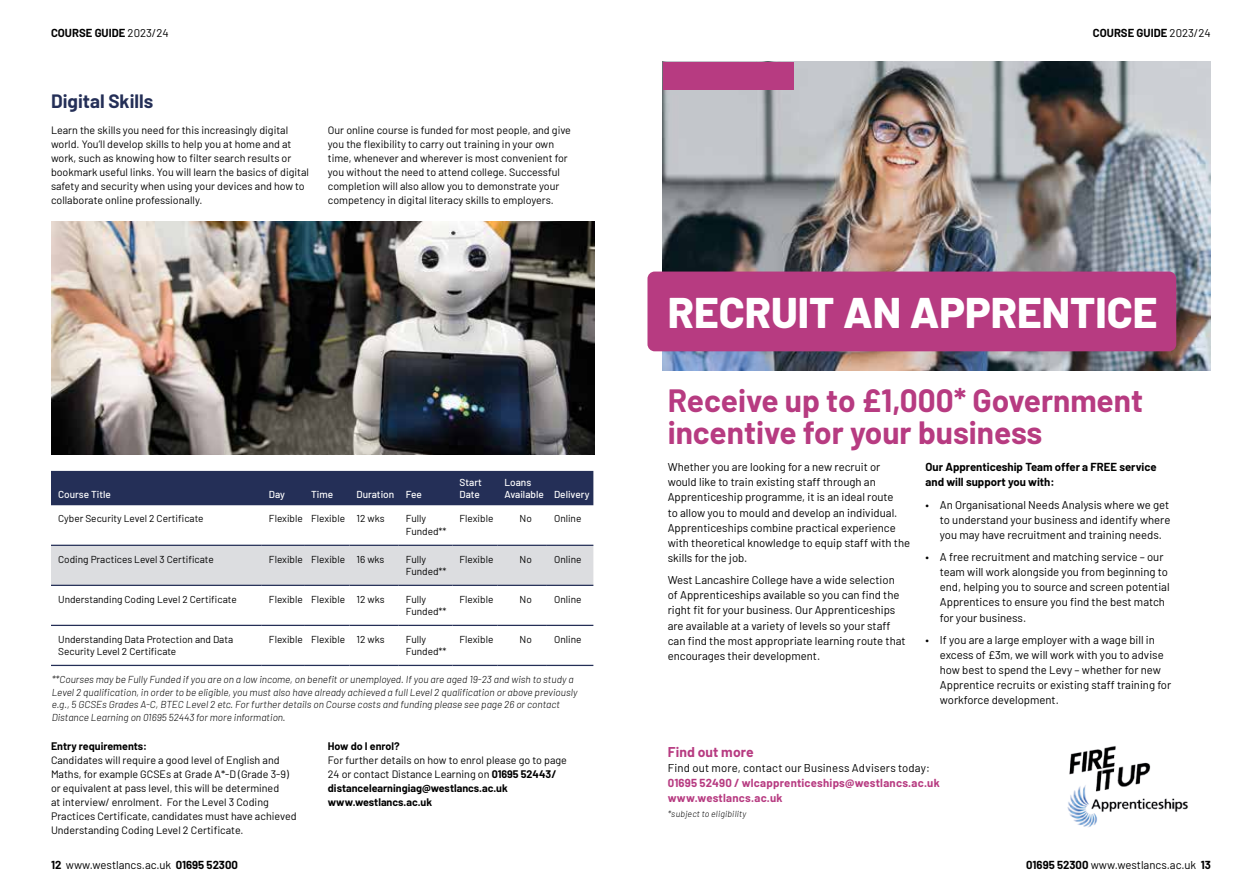
<style>
.page{position:relative;width:1259px;height:893px;background:#fff}
.page>*{position:absolute;margin:0;border:0;box-sizing:border-box;transform-origin:0 0}
.t1{font:800 42.9px "Barlow";color:#fff}
.t2{font:700 31.5px/31.5px "Barlow";color:#b73b81}
.t3{font:700 18.9px "Barlow";color:#242f57}
.t4{font:700 13.8px "Barlow";letter-spacing:.01em;color:#b73b81}
.t5{font:11.4px/15.1px "Barlow";color:#000}
.t6{font:700 11.4px/15.1px "Barlow";color:#000}
.t7{font:700 11.4px/15.1px "Barlow";letter-spacing:.02em;color:#b73b81}
.t8{font:10.65px/13.8px "Barlow";color:#000}
.t9{font:700 10.65px "Barlow";color:#000}
.t10{font:10.05px/12.1px "Barlow";color:#000}
.t11{font:italic 300 10.05px/12.6px "Barlow";color:#000}
.t12{font:500 10.05px/12.1px "Barlow";color:#fff}
.t13{font:italic 300 8.85px "Barlow";letter-spacing:.025em;color:#000}
.s1{font-weight:400}
.s2{font-weight:700}
</style>
<div class="page">
<div style="left:51px;top:471px;width:542px;height:34px;background:#242f57"></div>
<div style="left:51px;top:546px;width:542px;height:39px;background:#dcdde0"></div>
<hr style="left:51px;top:545px;width:211px;height:1px;background:#242f57">
<hr style="left:262px;top:545px;width:42px;height:1px;background:#242f57">
<hr style="left:304px;top:545px;width:45px;height:1px;background:#242f57">
<hr style="left:349px;top:545px;width:50px;height:1px;background:#242f57">
<hr style="left:399px;top:545px;width:53px;height:1px;background:#242f57">
<hr style="left:452px;top:545px;width:45px;height:1px;background:#242f57">
<hr style="left:497px;top:545px;width:50px;height:1px;background:#242f57">
<hr style="left:547px;top:545px;width:46px;height:1px;background:#242f57">
<hr style="left:51px;top:585px;width:211px;height:1px;background:#242f57">
<hr style="left:262px;top:585px;width:42px;height:1px;background:#242f57">
<hr style="left:304px;top:585px;width:45px;height:1px;background:#242f57">
<hr style="left:349px;top:585px;width:50px;height:1px;background:#242f57">
<hr style="left:399px;top:585px;width:53px;height:1px;background:#242f57">
<hr style="left:452px;top:585px;width:45px;height:1px;background:#242f57">
<hr style="left:497px;top:585px;width:50px;height:1px;background:#242f57">
<hr style="left:547px;top:585px;width:46px;height:1px;background:#242f57">
<hr style="left:51px;top:625px;width:211px;height:1px;background:#242f57">
<hr style="left:262px;top:625px;width:42px;height:1px;background:#242f57">
<hr style="left:304px;top:625px;width:45px;height:1px;background:#242f57">
<hr style="left:349px;top:625px;width:50px;height:1px;background:#242f57">
<hr style="left:399px;top:625px;width:53px;height:1px;background:#242f57">
<hr style="left:452px;top:625px;width:45px;height:1px;background:#242f57">
<hr style="left:497px;top:625px;width:50px;height:1px;background:#242f57">
<hr style="left:547px;top:625px;width:46px;height:1px;background:#242f57">
<hr style="left:51px;top:665px;width:211px;height:1px;background:#242f57">
<hr style="left:262px;top:665px;width:42px;height:1px;background:#242f57">
<hr style="left:304px;top:665px;width:45px;height:1px;background:#242f57">
<hr style="left:349px;top:665px;width:50px;height:1px;background:#242f57">
<hr style="left:399px;top:665px;width:53px;height:1px;background:#242f57">
<hr style="left:452px;top:665px;width:45px;height:1px;background:#242f57">
<hr style="left:497px;top:665px;width:50px;height:1px;background:#242f57">
<hr style="left:547px;top:665px;width:46px;height:1px;background:#242f57">
<img style="left:52px;top:222px;width:542px;height:232px">
<img style="left:663px;top:62px;width:547px;height:309px">
<img style="left:1067px;top:746px;width:121px;height:82px">
<div style="left:647px;top:272px;width:529px;height:79px;background:#b73b81;border-radius:7px"></div>
<div style="left:663px;top:62px;width:130px;height:27px;background:#b73b81"></div>
<p class="t6" style="left:51px;top:25px;width:119px">COURSE GUIDE <span class="s1">2023/24</span></p>
<h3 class="t3" style="left:51px;top:87px;width:104px">Digital Skills</h3>
<p class="t8" style="left:51px;top:123px;width:259px">Learn the skills you need for this increasingly digital world. You’ll develop skills to help you at home and at work, such as knowing how to filter search results or bookmark useful links. You will learn the basics of digital safety and security when using your devices and how to collaborate online professionally.</p>
<p class="t8" style="left:328px;top:123px;width:245px">Our online course is funded for most people, and give you the flexibility to carry out training in your own time, whenever and wherever is most convenient for you without the need to attend college. Successful completion will also allow you to demonstrate your competency in digital literacy skills to employers.</p>
<p class="t12" style="left:58px;top:488px;width:54px">Course Title</p>
<p class="t12" style="left:269px;top:488px;width:18px">Day</p>
<p class="t12" style="left:311px;top:488px;width:23px">Time</p>
<p class="t12" style="left:356px;top:488px;width:67px">Duration Fee</p>
<p class="t12" style="left:459px;top:475px;width:24px">Start<br>Date</p>
<p class="t12" style="left:504px;top:475px;width:87px">Loans<br>Available Delivery</p>
<p class="t10" style="left:58px;top:512px;width:147px">Cyber Security Level 2 Certificate</p>
<p class="t10" style="left:269px;top:512px;width:117px">Flexible Flexible 12 wks</p>
<p class="t10" style="left:406px;top:512px;width:42px">Fully<br>Funded**</p>
<p class="t10" style="left:459px;top:512px;width:35px">Flexible</p>
<p class="t10" style="left:519px;top:512px;width:14px">No</p>
<p class="t10" style="left:554px;top:512px;width:29px">Online</p>
<p class="t10" style="left:58px;top:552px;width:157px">Coding Practices Level 3 Certificate</p>
<p class="t10" style="left:269px;top:552px;width:117px">Flexible Flexible 16 wks</p>
<p class="t10" style="left:406px;top:552px;width:42px">Fully<br>Funded**</p>
<p class="t10" style="left:459px;top:552px;width:35px">Flexible</p>
<p class="t10" style="left:519px;top:552px;width:14px">No</p>
<p class="t10" style="left:554px;top:552px;width:29px">Online</p>
<p class="t10" style="left:58px;top:592px;width:180px">Understanding Coding Level 2 Certificate</p>
<p class="t10" style="left:269px;top:592px;width:117px">Flexible Flexible 12 wks</p>
<p class="t10" style="left:406px;top:592px;width:42px">Fully<br>Funded**</p>
<p class="t10" style="left:459px;top:592px;width:35px">Flexible</p>
<p class="t10" style="left:519px;top:592px;width:14px">No</p>
<p class="t10" style="left:554px;top:592px;width:29px">Online</p>
<p class="t10" style="left:58px;top:632px;width:176px">Understanding Data Protection and Data<br>Security Level 2 Certificate</p>
<p class="t10" style="left:269px;top:632px;width:117px">Flexible Flexible 12 wks</p>
<p class="t10" style="left:406px;top:632px;width:42px">Fully<br>Funded**</p>
<p class="t10" style="left:459px;top:632px;width:35px">Flexible</p>
<p class="t10" style="left:519px;top:632px;width:14px">No</p>
<p class="t10" style="left:554px;top:632px;width:29px">Online</p>
<p class="t11" style="left:52px;top:672px;width:527px">**Courses may be Fully Funded if you are on a low income, on benefit or unemployed. If you are aged 19-23 and wish to study a Level 2 qualification, in order to be eligible, you must also have already achieved a full Level 2 qualification or above previously e.g., 5 GCSEs Grades A-C, BTEC Level 2 etc. For further details on Course costs and funding please see page 26 or contact Distance Learning on 01695 52443 for more information.</p>
<p class="t9" style="left:51px;top:739px;width:98px">Entry requirements:</p>
<p class="t8" style="left:51px;top:753px;width:247px">Candidates will require a good level of English and Maths, for example GCSEs at Grade A*-D (Grade 3-9) or equivalent at pass level, this will be determined<br>at interview/ enrolment. For the Level 3 Coding Practices Certificate, candidates must have achieved Understanding Coding Level 2 Certificate.</p>
<p class="t5" style="left:51px;top:856px;width:188px"><span class="s2">12</span> www.westlancs.ac.uk <span class="s2">01695 52300</span></p>
<p class="t9" style="left:328px;top:739px;width:73px">How do I enrol?</p>
<p class="t8" style="left:328px;top:753px;width:240px">For further details on how to enrol please go to page 24 or contact Distance Learning on <span class="s2">01695 52443/ distancelearningiag@westlancs.ac.uk www.westlancs.ac.uk</span></p>
<p class="t6" style="left:1093px;top:25px;width:119px">COURSE GUIDE <span class="s1">2023/24</span></p>
<h1 class="t1" style="left:668px;top:280px;width:491px">RECRUIT AN APPRENTICE</h1>
<h2 class="t2" style="left:668px;top:383px;width:477px">Receive up to £1,000* Government incentive for your business</h2>
<p class="t5" style="left:668px;top:459px;width:244px">Whether you are looking for a new recruit or would like to train existing staff through an Apprenticeship programme, it is an ideal route<br>to allow you to mould and develop an individual.<br>Apprenticeships combine practical experience with theoretical knowledge to equip staff with the skills for the job.</p>
<p class="t5" style="left:668px;top:572px;width:239px">West Lancashire College have a wide selection of Apprenticeships available so you can find the right fit for your business. Our Apprenticeships are available at a variety of levels so your staff can find the most appropriate learning route that encourages their development.</p>
<p class="t6" style="left:925px;top:459px;width:233px">Our Apprenticeship Team offer a FREE service and will support you with:</p>
<p class="t5" style="left:940px;top:496px;width:232px;text-align:justify;text-indent:-14px">• An Organisational Needs Analysis where we get to understand your business and identify where you may have recruitment and training needs.</p>
<p class="t5" style="left:940px;top:548px;width:231px;text-indent:-14px">• A free recruitment and matching service – our team will work alongside you from beginning to end, helping you to source and screen potential Apprentices to ensure you find the best match for your business.</p>
<p class="t5" style="left:940px;top:631px;width:233px;text-indent:-14px">• If you are a large employer with a wage bill in excess of £3m, we will work with you to advise how best to spend the Levy – whether for new Apprentice recruits or existing staff training for workforce development.</p>
<p class="t4" style="left:668px;top:741px;width:88px">Find out more</p>
<p class="t5" style="left:668px;top:759px;width:264px">Find out more, contact our Business Advisers today:</p>
<p class="t7" style="left:668px;top:774px;width:273px">01695 52490 / wlcapprenticeships@westlancs.ac.uk www.westlancs.ac.uk</p>
<p class="t13" style="left:668px;top:808px;width:80px">*subject to eligibility</p>
<p class="t5" style="left:1026px;top:856px;width:186px"><span class="s2">01695 52300</span> www.westlancs.ac.uk <span class="s2">13</span></p>
</div>
